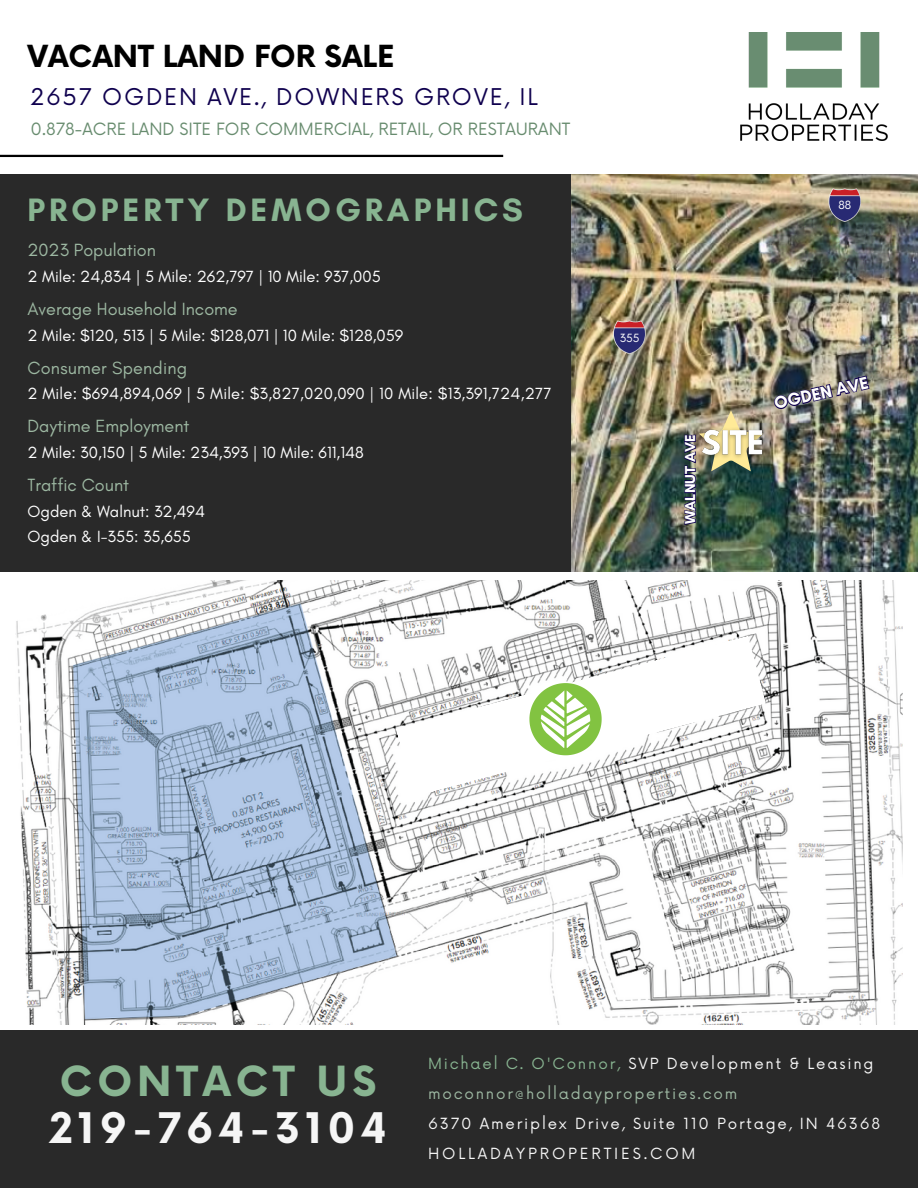
<style>
.page{position:relative;width:918px;height:1188px;background:#fff}
.page>*{position:absolute;margin:0;border:0;box-sizing:border-box;transform-origin:0 0}
.t1{font:700 41.1px "Now";letter-spacing:.12em;color:#f6f6f6}
.t2{font:700 40.5px "Now";letter-spacing:.12em;color:#88b491}
.t3{font:700 33px "Glacial Indifference";letter-spacing:.12em;color:#88b491}
.t4{font:700 29.7px "Now";color:#000}
.t5{font:22.5px "Now";letter-spacing:.08em;color:#0f004e}
.t6{font:18px "Glacial Indifference";color:#9db8a2}
.t7{font:700 17.55px "Glacial Indifference";color:#fff}
.t8{font:16.5px "Glacial Indifference";color:#fff}
.t9{font:16.5px "Now";color:#688c6f}
.t10{font:15px "Now";letter-spacing:.12em;color:#f6f6f6}
.t11{font:15px "Now";letter-spacing:.12em;color:#9db8a2}
.t12{font:15px "Now";letter-spacing:.19em;color:#f6f6f6}
.t13{font:700 14.7px "Glacial Indifference";color:#fff}
.t14{font:12.15px "Glacial Indifference";color:#fff}
.s1{color:#88b491}
</style>
<div class="page">
<img style="left:16px;top:581px;width:886px;height:443px">
<svg style="left:396px;top:636px;width:370px;height:161px"></svg>
<svg style="left:529px;top:683px;width:73px;height:72px"></svg>
<img style="left:571px;top:174px;width:347px;height:398px">
<div style="left:0;top:174px;width:571px;height:398px;background:#292929"></div>
<img style="left:763px;top:423px;width:7px;height:42px">
<svg style="left:613px;top:320px;width:33px;height:34px"></svg>
<img style="left:740px;top:33px;width:148px;height:108px">
<hr style="left:0;top:155px;width:503px;height:2px;background:#000">
<div style="left:0;top:1031px;width:918px;height:157px;background:#292929"></div>
<img style="left:771px;top:374px;width:100px;height:38px">
<img style="left:683px;top:410px;width:80px;height:116px">
<svg style="left:828px;top:188px;width:33px;height:34px"></svg>
<p class="t4" style="left:28px;top:40px;width:368px">VACANT LAND FOR SALE</p>
<p class="t5" style="left:31px;top:84px;width:509px">2657 OGDEN AVE., DOWNERS GROVE, IL</p>
<p class="t9" style="left:31px;top:120px;width:541px">0.878-ACRE LAND SITE FOR COMMERCIAL, RETAIL, OR RESTAURANT</p>
<p class="t3" style="left:28px;top:190px;width:497px">PROPERTY DEMOGRAPHICS</p>
<p class="t6" style="left:28px;top:239px;width:130px">2023 Population</p>
<p class="t8" style="left:28px;top:266px;width:355px">2 Mile: 24,834 | 5 Mile: 262,797 | 10 Mile: 937,005</p>
<p class="t6" style="left:28px;top:298px;width:212px">Average Household Income</p>
<p class="t8" style="left:28px;top:325px;width:377px">2 Mile: $120, 513 | 5 Mile: $128,071 | 10 Mile: $128,059</p>
<p class="t6" style="left:28px;top:356px;width:161px">Consumer Spending</p>
<h6 class="t8" style="left:28px;top:384px;width:526px">2 Mile: $694,894,069 | 5 Mile: $3,827,020,090 | 10 Mile: $13,391,724,277</h6>
<p class="t6" style="left:28px;top:415px;width:163px">Daytime Employment</p>
<p class="t8" style="left:28px;top:443px;width:338px">2 Mile: 30,150 | 5 Mile: 234,393 | 10 Mile: 611,148</p>
<p class="t6" style="left:28px;top:474px;width:103px">Traffic Count</p>
<h1 class="t8" style="left:28px;top:501px;width:179px">Ogden &amp; Walnut: 32,494</h1>
<h2 class="t8" style="left:28px;top:526px;width:165px">Ogden &amp; I-355: 35,655</h2>
<p class="t14" style="left:620px;top:330px;width:21px">355</p>
<p class="t13" style="left:681px;top:524px;width:91px;rotate:-90deg">WALNUT AVE</p>
<p class="t14" style="left:839px;top:198px;width:14px">88</p>
<h3 class="t7" style="left:772px;top:393px;width:98px;rotate:-13deg">OGDEN AVE</h3>
<p class="t10" style="left:428px;top:1055px;width:447px"><span class="s1">Michael C. O'Connor,</span> SVP Development &amp; Leasing</p>
<p class="t11" style="left:428px;top:1085px;width:311px">moconnor@holladayproperties.com</p>
<p class="t2" style="left:60px;top:1060px;width:318px">CONTACT US</p>
<p class="t1" style="left:49px;top:1106px;width:339px">219-764-3104</p>
<p class="t10" style="left:428px;top:1115px;width:454px">6370 Ameriplex Drive, Suite 110 Portage, IN 46368</p>
<p class="t12" style="left:428px;top:1145px;width:269px">HOLLADAYPROPERTIES.COM</p>
</div>
